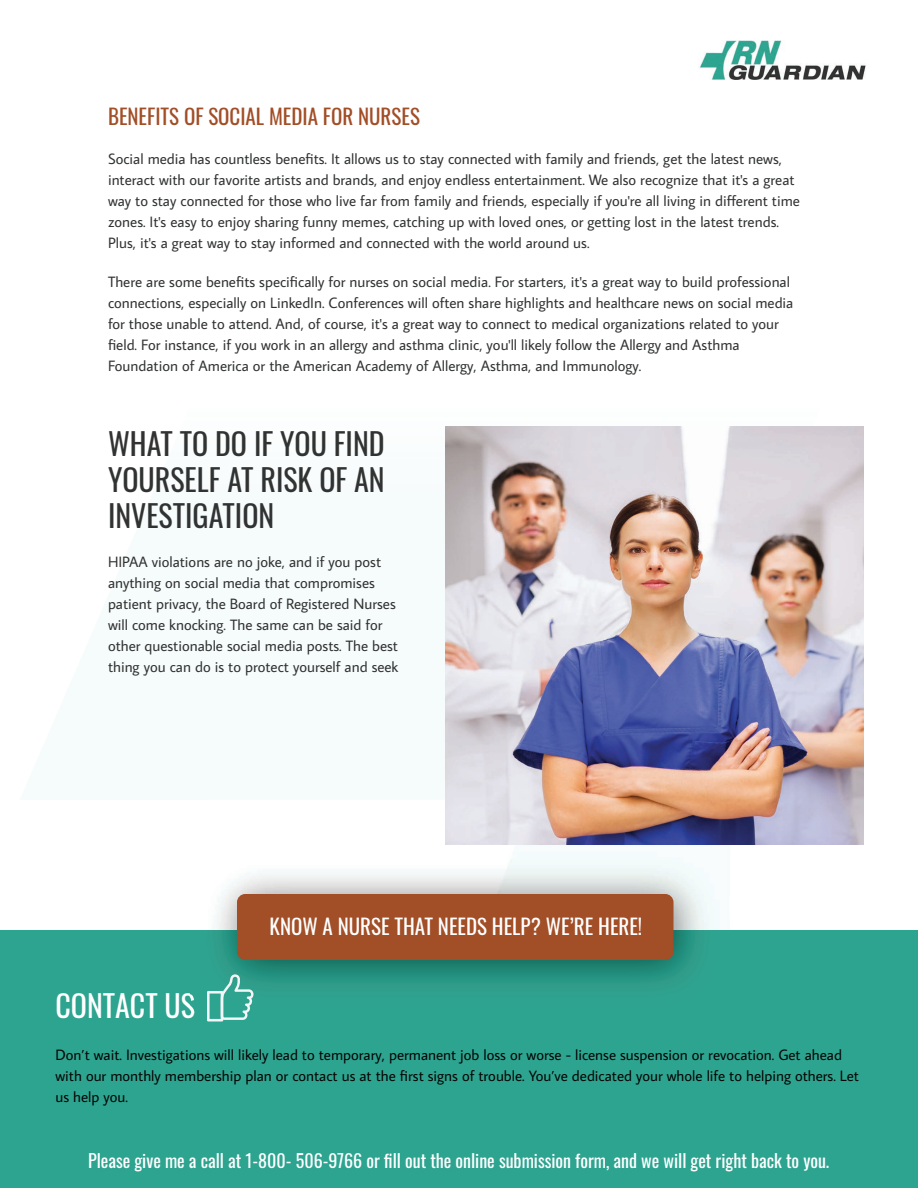
<style>
.page{position:relative;width:918px;height:1188px;background:#fff}
.page>*{position:absolute;margin:0;border:0;box-sizing:border-box;transform-origin:0 0}
.t1{font:30px/36px "Oswald";color:#313232;text-align:justify}
.t2{font:30px "Oswald";color:#fff}
.t3{font:21px "Oswald";color:#fff}
.t4{font:21px "Oswald";color:#a24e27}
.t5{font:18px "Oswald";color:#fff}
.t6{font:15px/21px "Average Sans";color:#313232}
.t7{font:15px/21px "Average Sans";color:#040503}
</style>
<div class="page">
<img style="left:445px;top:789px;width:419px;height:56px">
<img style="left:699px;top:40px;width:167px;height:40px">
<div style="left:0;top:930px;width:918px;height:258px;background:#2da490"></div>
<img style="left:194px;top:852px;width:525px;height:161px">
<img style="left:191px;top:994px;width:3px;height:19px">
<div style="left:237px;top:894px;width:436px;height:66px;background:#a24e27;border-radius:8px"></div>
<img style="left:446px;top:426px;width:418px;height:418px">
<svg style="left:207px;top:974px;width:46px;height:48px"></svg>
<h2 class="t4" style="left:108px;top:98px;width:313px">BENEFITS OF SOCIAL MEDIA FOR NURSES</h2>
<p class="t6" style="left:108px;top:148px;width:693px">Social media has countless benefits. It allows us to stay connected with family and friends, get the latest news, interact with our favorite artists and brands, and enjoy endless entertainment. We also recognize that it's a great way to stay connected for those who live far from family and friends, especially if you're all living in different time zones. It's easy to enjoy sharing funny memes, catching up with loved ones, or getting lost in the latest trends.<br>Plus, it's a great way to stay informed and connected with the world around us.</p>
<p class="t6" style="left:108px;top:271px;width:687px">There are some benefits specifically for nurses on social media. For starters, it's a great way to build professional connections, especially on LinkedIn. Conferences will often share highlights and healthcare news on social media for those unable to attend. And, of course, it's a great way to connect to medical organizations related to your field. For instance, if you work in an allergy and asthma clinic, you'll likely follow the Allergy and Asthma Foundation of America or the American Academy of Allergy, Asthma, and Immunology.</p>
<h1 class="t1" style="left:108px;top:423px;width:278px">WHAT TO DO IF YOU FIND YOURSELF AT RISK OF AN INVESTIGATION</h1>
<p class="t6" style="left:108px;top:551px;width:292px">HIPAA violations are no joke, and if you post anything on social media that compromises patient privacy, the Board of Registered Nurses will come knocking. The same can be said for other questionable social media posts. The best thing you can do is to protect yourself and seek</p>
<h2 class="t3" style="left:270px;top:908px;width:374px">KNOW A NURSE THAT NEEDS HELP? WE’RE HERE!</h2>
<h1 class="t2" style="left:56px;top:979px;width:141px">CONTACT US</h1>
<p class="t7" style="left:56px;top:1044px;width:805px">Don’t wait. Investigations will likely lead to temporary, permanent job loss or worse - license suspension or revocation. Get ahead with our monthly membership plan or contact us at the first signs of trouble. You’ve dedicated your whole life to helping others. Let us help you.</p>
<p class="t5" style="left:88px;top:1145px;width:743px">Please give me a call at 1-800- 506-9766 or fill out the online submission form, and we will get right back to you.</p>
</div>
